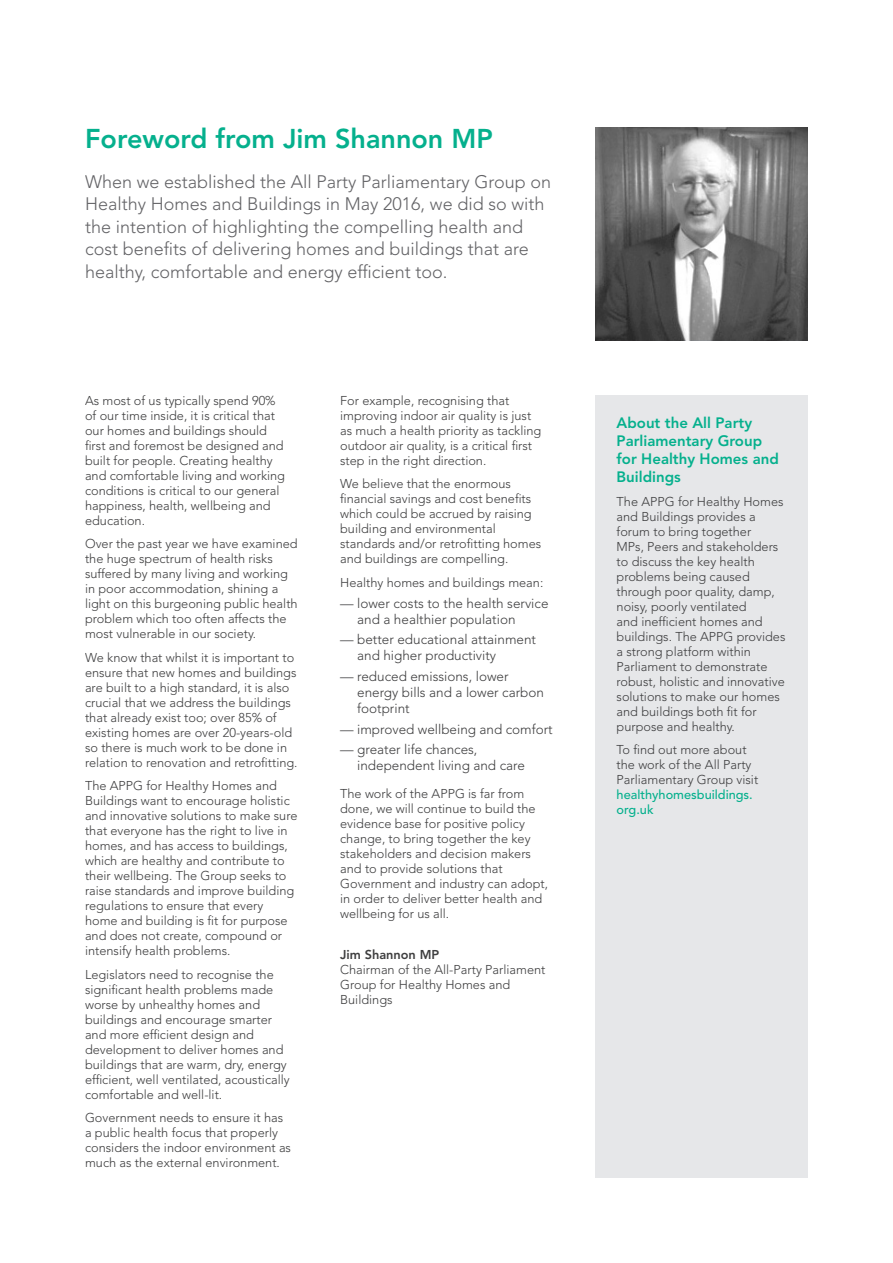
<style>
.page{position:relative;width:893px;height:1263px;background:#fff}
.page>*{position:absolute;margin:0;border:0;box-sizing:border-box;transform-origin:0 0}
.t1{font:800 27px "Avenir LT Std";color:#05b08d}
.t2{font:300 18px/22.5px "Avenir LT Std";color:#636366}
.t3{font:800 15px/18px "Avenir LT Std";color:#05b08d}
.t4{font:300 13.5px/16.2px "Avenir LT Std";color:#3e3e3f}
.t5{font:300 12.75px/15px "Avenir LT Std";color:#3e3e3f}
.t6{font:500 12.75px/15px "Avenir LT Std";color:#05b08d}
.t7{font:800 12.75px "Avenir LT Std";color:#3e3e3f}
</style>
<div class="page">
<img style="left:595px;top:128px;width:213px;height:212px">
<div style="left:595px;top:395px;width:213px;height:783px;background:#e6e7e9"></div>
<h1 class="t1" style="left:85px;top:123px;width:409px">Foreword from Jim Shannon MP</h1>
<p class="t2" style="left:85px;top:170px;width:468px">When we established the All Party Parliamentary Group on Healthy Homes and Buildings in May 2016, we did so with the intention of highlighting the compelling health and cost benefits of delivering homes and buildings that are healthy, comfortable and energy efficient too.</p>
<p class="t5" style="left:85px;top:393px;width:202px">As most of us typically spend 90% of our time inside, it is critical that our homes and buildings should first and foremost be designed and built for people. Creating healthy and comfortable living and working conditions is critical to our general happiness, health, wellbeing and education.</p>
<p class="t5" style="left:85px;top:537px;width:214px">Over the past year we have examined the huge spectrum of health risks suffered by many living and working in poor accommodation, shining a light on this burgeoning public health problem which too often affects the most vulnerable in our society.</p>
<p class="t5" style="left:85px;top:650px;width:214px">We know that whilst it is important to ensure that new homes and buildings are built to a high standard, it is also crucial that we address the buildings that already exist too; over 85% of existing homes are over 20-years-old so there is much work to be done in relation to renovation and retrofitting.</p>
<p class="t5" style="left:85px;top:778px;width:214px">The APPG for Healthy Homes and Buildings want to encourage holistic and innovative solutions to make sure that everyone has the right to live in homes, and has access to buildings, which are healthy and contribute to their wellbeing. The Group seeks to raise standards and improve building regulations to ensure that every home and building is fit for purpose and does not create, compound or intensify health problems.</p>
<p class="t5" style="left:85px;top:967px;width:206px">Legislators need to recognise the significant health problems made worse by unhealthy homes and buildings and encourage smarter and more efficient design and development to deliver homes and buildings that are warm, dry, energy efficient, well ventilated, acoustically comfortable and well-lit.</p>
<p class="t5" style="left:85px;top:1110px;width:208px">Government needs to ensure it has a public health focus that properly considers the indoor environment as much as the external environment.</p>
<p class="t5" style="left:340px;top:393px;width:203px">For example, recognising that improving indoor air quality is just as much a health priority as tackling outdoor air quality, is a critical first step in the right direction.</p>
<p class="t5" style="left:340px;top:476px;width:203px">We believe that the enormous financial savings and cost benefits which could be accrued by raising building and environmental standards and/or retrofitting homes and buildings are compelling.</p>
<p class="t5" style="left:340px;top:575px;width:205px">Healthy homes and buildings mean:</p>
<p class="t4" style="left:357px;top:595px;width:193px;text-indent:-17px">— lower costs to the health service and a healthier population</p>
<p class="t4" style="left:357px;top:631px;width:180px;text-indent:-17px">— better educational attainment and higher productivity</p>
<p class="t4" style="left:357px;top:668px;width:188px;text-indent:-17px">— reduced emissions, lower energy bills and a lower carbon footprint</p>
<p class="t4" style="left:340px;top:721px;width:214px">— improved wellbeing and comfort</p>
<p class="t4" style="left:357px;top:741px;width:169px;text-indent:-17px">— greater life chances, independent living and care</p>
<p class="t5" style="left:340px;top:786px;width:209px">The work of the APPG is far from done, we will continue to build the evidence base for positive policy change, to bring together the key stakeholders and decision makers and to provide solutions that<br>Government and industry can adopt, in order to deliver better health and wellbeing for us all.</p>
<p class="t7" style="left:340px;top:947px;width:101px">Jim Shannon MP</p>
<p class="t5" style="left:340px;top:962px;width:207px">Chairman of the All-Party Parliament<br>Group for Healthy Homes and<br>Buildings</p>
<p class="t3" style="left:617px;top:414px;width:164px">About the All Party<br>Parliamentary Group for Healthy Homes and<br>Buildings</p>
<p class="t5" style="left:617px;top:494px;width:170px">The APPG for Healthy Homes and Buildings provides a forum to bring together<br>MPs, Peers and stakeholders to discuss the key health problems being caused through poor quality, damp, noisy, poorly ventilated<br>and inefficient homes and buildings. The APPG provides a strong platform within<br>Parliament to demonstrate robust, holistic and innovative solutions to make our homes and buildings both fit for purpose and healthy.</p>
<p class="t5" style="left:617px;top:742px;width:143px">To find out more about the work of the All Party<br>Parliamentary Group visit</p>
<p class="t6" style="left:617px;top:787px;width:138px">healthyhomesbuildings. org.uk</p>
</div>
